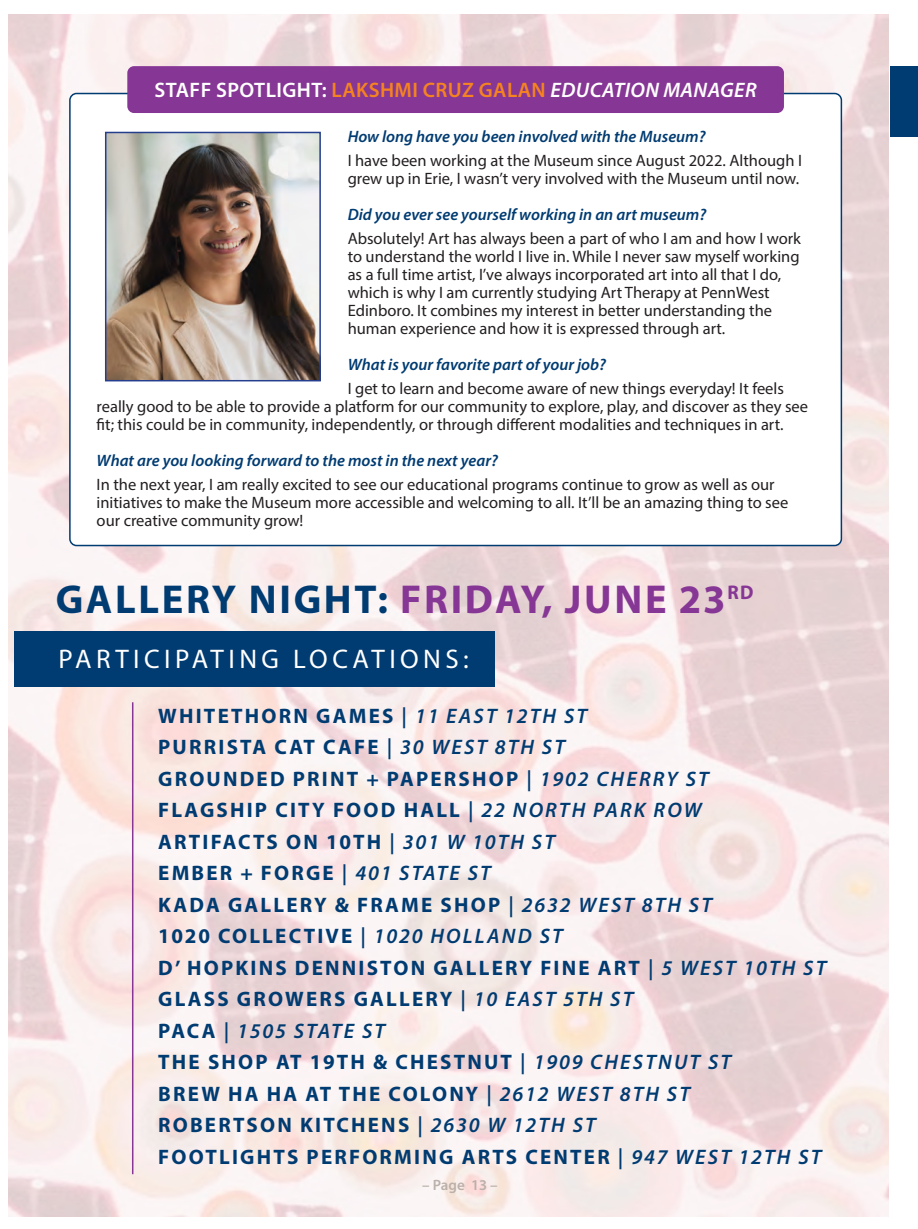
<style>
.page{position:relative;width:918px;height:1229px;background:#fff}
.page>*{position:absolute;margin:0;border:0;box-sizing:border-box;transform-origin:0 0}
.t1{font:700 40.5px "Myriad Pro";letter-spacing:.065em;color:#003b71}
.t2{font:27px "Myriad Pro";letter-spacing:.165em;color:#fff}
.t3{font:700 21px "Myriad Pro";letter-spacing:.105em;color:#003b71}
.t4{font:600 21px "Myriad Pro";letter-spacing:.02em;color:#f58320}
.t5{font:italic 600 21px "Myriad Pro";letter-spacing:.085em;color:#003b71}
.t6{font:16.5px/18px "Myriad Pro";color:#231f20}
.t7{font:italic 600 16.5px "Myriad Pro";color:#003b71}
.t8{font:600 15px "Myriad Pro";color:#bbb0aa}
.s1{color:#fff}
.s2{font-style:italic;color:#fff}
.s3{color:#863694}
.s4{font-weight:600}
.s5{font-weight:600;font-style:italic}
.s6{font-weight:700;font-style:normal}
.s7{font-style:normal}
</style>
<div class="page">
<div style="left:891px;top:66px;width:27px;height:70px;background:#003b71"></div>
<img style="left:9px;top:14px;width:880px;height:1202px">
<div style="left:14px;top:632px;width:481px;height:55px;background:#003b71"></div>
<div style="left:70px;top:93px;width:771px;height:452px;background:#fff;border-radius:7px"></div>
<div style="left:127px;top:66px;width:657px;height:47px;background:#863694;border-radius:7px"></div>
<img style="left:108px;top:135px;width:210px;height:243px">
<div style="left:105px;top:132px;width:216px;height:249px;border:2px solid #253f8e"></div>
<hr style="left:132px;top:702px;width:1px;height:472px;background:#863694">
<p class="t4" style="left:155px;top:76px;width:604px"><span class="s1">STAFF SPOTLIGHT:</span> LAKSHMI CRUZ GALAN <span class="s2">EDUCATION MANAGER</span></p>
<p class="t7" style="left:348px;top:126px;width:359px">How long have you been involved with the Museum?</p>
<p class="t6" style="left:348px;top:151px;width:456px">I have been working at the Museum since August 2022. Although I grew up in Erie, I wasn’t very involved with the Museum until now.</p>
<p class="t7" style="left:348px;top:204px;width:360px">Did you ever see yourself working in an art museum?</p>
<p class="t6" style="left:348px;top:229px;width:455px">Absolutely! Art has always been a part of who I am and how I work to understand the world I live in. While I never saw myself working as a full time artist, I’ve always incorporated art into all that I do, which is why I am currently studying Art Therapy at PennWest Edinboro. It combines my interest in better understanding the human experience and how it is expressed through art.</p>
<p class="t7" style="left:348px;top:354px;width:260px">What is your favorite part of your job?</p>
<p class="t6" style="left:97px;top:379px;width:713px;text-indent:251px">I get to learn and become aware of new things everyday! It feels really good to be able to provide a platform for our community to explore, play, and discover as they see fit; this could be in community, independently, or through different modalities and techniques in art.</p>
<p class="t7" style="left:97px;top:450px;width:403px">What are you looking forward to the most in the next year?</p>
<p class="t6" style="left:97px;top:475px;width:693px">In the next year, I am really excited to see our educational programs continue to grow as well as our initiatives to make the Museum more accessible and welcoming to all. It’ll be an amazing thing to see our creative community grow!</p>
<p class="t1" style="left:56px;top:573px;width:699px">GALLERY NIGHT: <span class="s3">FRIDAY, JUNE 23</span><sup>RD</sup></p>
<p class="t2" style="left:59px;top:642px;width:412px">PARTICIPATING LOCATIONS:</p>
<p class="t3" style="left:158px;top:701px;width:430px">WHITETHORN GAMES <span class="s4">|</span> <span class="s5">11 EAST 12TH ST</span></p>
<p class="t3" style="left:158px;top:733px;width:408px">PURRISTA CAT CAFE <span class="s4">|</span> <span class="s5">30 WEST 8TH ST</span></p>
<p class="t3" style="left:158px;top:764px;width:552px">GROUNDED PRINT + PAPERSHOP <span class="s4">|</span> <span class="s5">1902 CHERRY ST</span></p>
<p class="t3" style="left:158px;top:796px;width:545px">FLAGSHIP CITY FOOD HALL <span class="s4">|</span> <span class="s5">22 NORTH PARK ROW</span></p>
<p class="t3" style="left:158px;top:827px;width:398px">ARTIFACTS ON 10TH <span class="s4">|</span> <span class="s5">301 W 10TH ST</span></p>
<p class="t3" style="left:158px;top:859px;width:334px">EMBER + FORGE <span class="s4">|</span> <span class="s5">401 STATE ST</span></p>
<p class="t3" style="left:158px;top:890px;width:555px">KADA GALLERY &amp; FRAME SHOP <span class="s4">|</span> <span class="s5">2632 WEST 8TH ST</span></p>
<p class="t3" style="left:158px;top:922px;width:406px">1020 COLLECTIVE <span class="s4">|</span> <span class="s5">1020 HOLLAND ST</span></p>
<p class="t3" style="left:158px;top:953px;width:670px">D’ HOPKINS DENNISTON GALLERY FINE ART <span class="s4">|</span> <span class="s5">5 WEST 10TH ST</span></p>
<p class="t3" style="left:158px;top:985px;width:477px">GLASS GROWERS GALLERY <span class="s4">|</span> <span class="s5">10 EAST 5TH ST</span></p>
<p class="t5" style="left:158px;top:1017px;width:228px"><span class="s6">PACA</span> <span class="s7">|</span> 1505 STATE ST</p>
<p class="t3" style="left:158px;top:1048px;width:574px">THE SHOP AT 19TH &amp; CHESTNUT <span class="s4">|</span> <span class="s5">1909 CHESTNUT ST</span></p>
<p class="t3" style="left:158px;top:1079px;width:533px">BREW HA HA AT THE COLONY <span class="s4">|</span> <span class="s5">2612 WEST 8TH ST</span></p>
<p class="t3" style="left:158px;top:1111px;width:439px">ROBERTSON KITCHENS <span class="s4">|</span> <span class="s5">2630 W 12TH ST</span></p>
<p class="t3" style="left:158px;top:1142px;width:665px">FOOTLIGHTS PERFORMING ARTS CENTER <span class="s4">|</span> <span class="s5">947 WEST 12TH ST</span></p>
<p class="t8" style="left:422px;top:1175px;width:77px">– Page 13 –</p>
</div>
